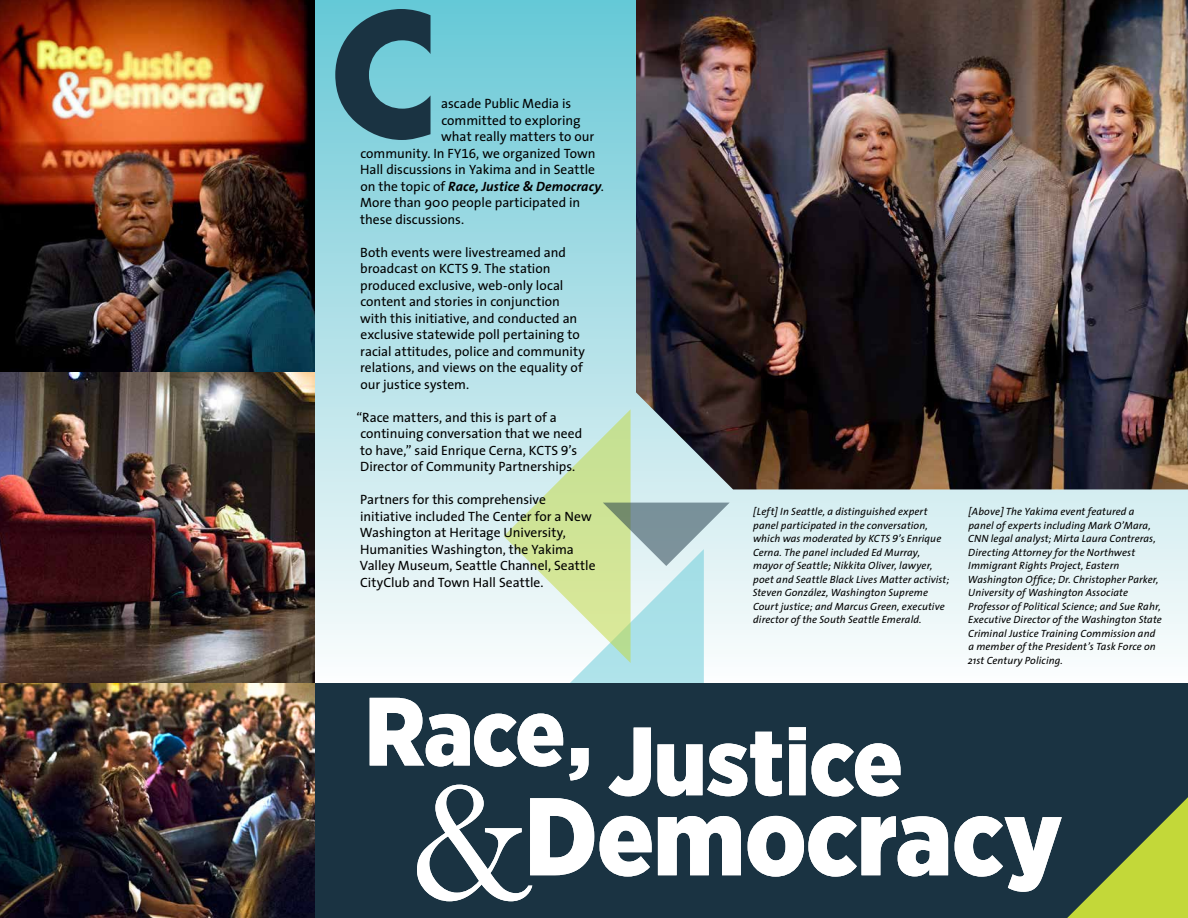
<style>
.page{position:relative;width:1188px;height:918px;background:#fff}
.page>*{position:absolute;margin:0;border:0;box-sizing:border-box;transform-origin:0 0}
.t1{font:700 165px "Futura Std";color:#1a3342}
.t2{font:900 107.4px "Gotham Narrow";letter-spacing:-.01em;color:#fff}
.t3{font:900 94.05px "Gotham Narrow";letter-spacing:-.01em;color:#fff}
.t4{font:13.5px/16.5px "The Sans";color:#000}
.t5{font:italic 700 13.5px "The Sans";letter-spacing:.005em;color:#000}
.t6{font:italic 10.5px/13.5px "The Sans";letter-spacing:.01em;color:#000}
.s1{font-family:"The Sans Expert"}
.s2{font-weight:400;font-style:normal}
.s3{font-family:"The Sans Caps"}
.s4{font-size:96.6px}
.s5{font-family:"Baskerville";font-weight:400;font-size:175.65px}
.s6{font-size:110.1px}
</style>
<div class="page">
<div style="left:0;top:0;width:1188px;height:686px;background:linear-gradient(to bottom,#68c8d6,#fefcfc)"></div>
<svg style="left:504px;top:409px;width:226px;height:275px;background:#cae3cf"></svg>
<img style="left:0;top:0;width:315px;height:684px">
<img style="left:636px;top:0;width:552px;height:489px">
<img style="left:0;top:684px;width:1188px;height:234px">
<svg style="left:1067px;top:797px;width:121px;height:121px;background:#6d843d"></svg>
<h1 class="t1" style="left:331px;top:-35px;width:110px">C</h1>
<p class="t4" style="left:441px;top:95px;width:132px">ascade Public Media is</p>
<p class="t4" style="left:441px;top:112px;width:141px">committed to exploring</p>
<p class="t4" style="left:441px;top:128px;width:155px">what really matters to our</p>
<p class="t4" style="left:360px;top:145px;width:237px">community. In FY<span class="s1">16</span>, we organized Town</p>
<p class="t4" style="left:360px;top:161px;width:236px">Hall discussions in Yakima and in Seattle</p>
<p class="t5" style="left:360px;top:175px;width:245px"><span class="s2">on the topic of</span> Race, Justice &amp; Democracy<span class="s2">.</span></p>
<p class="t4" style="left:360px;top:194px;width:222px">More than 900 people participated in</p>
<p class="t4" style="left:360px;top:211px;width:105px">these discussions.</p>
<p class="t4" style="left:360px;top:244px;width:226px">Both events were livestreamed and broadcast on KCTS <span class="s3">9</span>. The station produced exclusive, web-only local content and stories in conjunction with this initiative, and conducted an exclusive statewide poll pertaining to racial attitudes, police and community relations, and views on the equality of our justice system.</p>
<p class="t4" style="left:356px;top:408px;width:227px">“Race matters, and this is part of a continuing conversation that we need to have,” said Enrique Cerna, KCTS <span class="s3">9</span>’s Director of Community Partnerships.</p>
<p class="t4" style="left:360px;top:491px;width:237px">Partners for this comprehensive initiative included The Center for a New Washington at Heritage University, Humanities Washington, the Yakima Valley Museum, Seattle Channel, Seattle CityClub and Town Hall Seattle.</p>
<p class="t6" style="left:753px;top:505px;width:198px">[Left] In Seattle, a distinguished expert panel participated in the conversation, which was moderated by KCTS <span class="s3">9</span>’s Enrique Cerna. The panel included Ed Murray, mayor of Seattle; Nikkita Oliver, lawyer, poet and Seattle Black Lives Matter activist; Steven González, Washington Supreme Court justice; and Marcus Green, executive director of the South Seattle Emerald.</p>
<p class="t6" style="left:968px;top:505px;width:196px">[Above] The Yakima event featured a panel of experts including Mark O’Mara, CNN legal analyst; Mirta Laura Contreras, Directing Attorney for the Northwest Immigrant Rights Project, Eastern Washington Office; Dr. Christopher Parker, University of Washington Associate Professor of Political Science; and Sue Rahr, Executive Director of the Washington State Criminal Justice Training Commission and a member of the President’s Task Force on 21st Century Policing.</p>
<h3 class="t3" style="left:365px;top:700px;width:540px"><sup>R</sup>ace, <span class="s4">J</span>ustice</h3>
<h2 class="t2" style="left:409px;top:767px;width:655px"><span class="s5">&amp;</span><span class="s6">D</span>emocracy</h2>
</div>
